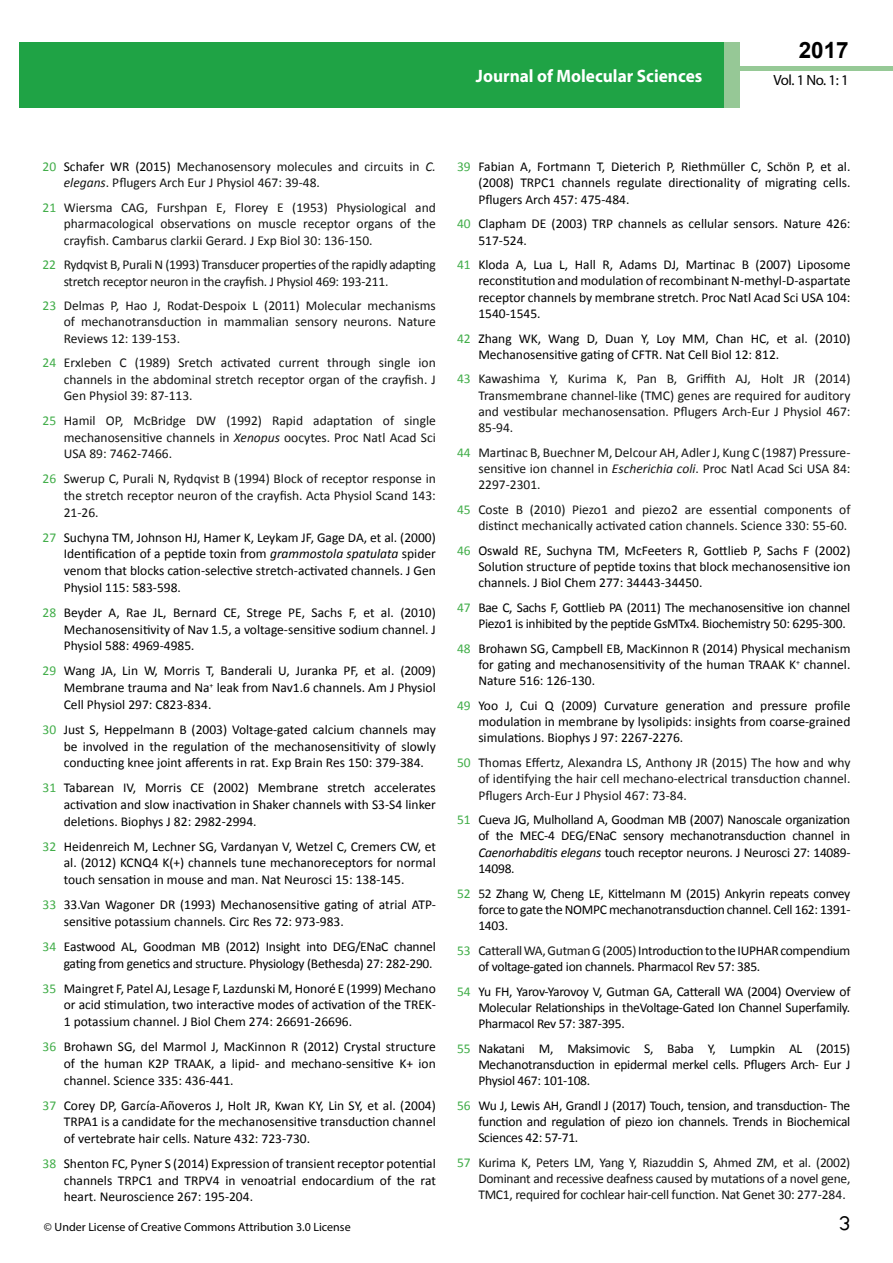
<style>
.page{position:relative;width:893px;height:1263px;background:#fff}
.page>*{position:absolute;margin:0;border:0;box-sizing:border-box;transform-origin:0 0}
.t1{font:25.5px "Tunga";color:#000}
.t2{font:700 22.5px "Arial";color:#000}
.t3{font:700 18px "Myriad Pro";color:#fff;scale:.96 1}
.t4{font:14.85px "Myriad Pro";color:#000}
.t5{font:13.5px/16.2px "Calibri";color:#000;text-align:justify}
.t6{font:13.5px/16.2px "Calibri";color:#131413;text-align:justify}
.t7{font:13.5px/16.2px "Calibri";letter-spacing:-.02em;color:#000}
.t8{font:13.5px/16.2px "Calibri";letter-spacing:-.02em;color:#131413}
.t9{font:12px "Myriad Pro";color:#000}
.s1{color:#41ad49}
.s2{color:#000}
.s3{font-style:italic}
.s4{color:#131413}
</style>
<div class="page">
<div style="left:722px;top:66px;width:171px;height:5px;background:#96c996"></div>
<div style="left:19px;top:42px;width:706px;height:66px;background:#1fa345"></div>
<div style="left:725px;top:42px;width:15px;height:66px;background:#96c896"></div>
<h3 class="t3" style="left:476px;top:64px;width:237px">Journal of Molecular Sciences</h3>
<h2 class="t2" style="left:799px;top:35px;width:52px">2017</h2>
<p class="t4" style="left:773px;top:71px;width:77px">Vol. 1 No. 1: 1</p>
<p class="t6" style="left:64px;top:159px;width:374px;text-indent:-21px"><span class="s1">20</span> <span class="s2">Schafer WR (2015)</span> Mechanosensory molecules and circuits in <span class="s3">C. elegans</span>. Pflugers Arch Eur J Physiol 467: 39-48.</p>
<p class="t6" style="left:64px;top:200px;width:374px;text-indent:-21px"><span class="s1">21</span> Wiersma CAG, Furshpan E, Florey E (1953) Physiological and pharmacological observations on muscle receptor organs of the crayfish. Cambarus clarkii Gerard. J Exp Biol 30: 136-150.</p>
<p class="t8" style="left:64px;top:257px;width:373px;text-indent:-21px"><span class="s1">22</span> Rydqvist B, Purali N (1993) Transducer properties of the rapidly adapting stretch receptor neuron in the crayfish. J Physiol 469: 193-211.</p>
<p class="t6" style="left:64px;top:298px;width:374px;text-indent:-21px"><span class="s1">23</span> Delmas P, Hao J, Rodat-Despoix L (2011) Molecular mechanisms of mechanotransduction in mammalian sensory neurons. Nature Reviews 12: 139-153.</p>
<p class="t6" style="left:64px;top:355px;width:374px;text-indent:-21px"><span class="s1">24</span> Erxleben C (1989) Sretch activated current through single ion channels in the abdominal stretch receptor organ of the crayfish. J Gen Physiol 39: 87-113.</p>
<p class="t6" style="left:64px;top:412px;width:374px;line-height:16.6px;text-indent:-21px"><span class="s1">25</span> Hamil OP, McBridge DW (1992) Rapid adaptation of single mechanosensitive channels in <span class="s3">Xenopus</span> oocytes. Proc Natl Acad Sci USA 89: 7462-7466.</p>
<p class="t6" style="left:64px;top:471px;width:374px;line-height:16.6px;text-indent:-21px"><span class="s1">26</span> Swerup C, Purali N, Rydqvist B (1994) Block of receptor response in the stretch receptor neuron of the crayfish. Acta Physiol Scand 143:<br>21-26.</p>
<p class="t5" style="left:64px;top:529px;width:374px;line-height:16.6px;text-indent:-21px"><span class="s1">27</span> Suchyna TM, Johnson HJ, Hamer K, Leykam JF, Gage DA, et al. (2000)<br>Identification of a peptide toxin from <span class="s3">grammostola spatulata</span> spider venom that blocks cation-selective stretch-activated channels. J Gen Physiol 115: 583-598.</p>
<p class="t5" style="left:64px;top:604px;width:374px;line-height:16.6px;text-indent:-21px"><span class="s1">28</span> Beyder A, Rae JL, Bernard CE, Strege PE, Sachs F, et al. (2010)<br>Mechanosensitivity of Nav 1.5, a voltage-sensitive sodium channel. J Physiol 588: 4969-4985<span class="s3">.</span></p>
<p class="t5" style="left:64px;top:662px;width:374px;line-height:16.6px;text-indent:-21px"><span class="s1">29</span> Wang JA, Lin W, Morris T, Banderali U, Juranka PF, et al. (2009)<br>Membrane trauma and Na<sup>+</sup> leak from Nav1.6 channels. Am J Physiol Cell Physiol 297: C823-834.</p>
<p class="t5" style="left:64px;top:721px;width:374px;line-height:16.6px;text-indent:-21px"><span class="s1">30</span> Just S, Heppelmann B (2003) Voltage-gated calcium channels may be involved in the regulation of the mechanosensitivity of slowly conducting knee joint afferents in rat. Exp Brain Res 150: 379-384.</p>
<p class="t5" style="left:64px;top:779px;width:374px;line-height:16.6px;text-indent:-21px"><span class="s1">31</span> Tabarean IV, Morris CE (2002) Membrane stretch accelerates activation and slow inactivation in Shaker channels with S3-S4 linker deletions. Biophys J 82: 2982-2994.</p>
<p class="t5" style="left:64px;top:838px;width:374px;line-height:16.6px;text-indent:-21px"><span class="s1">32</span> Heidenreich M, Lechner SG, Vardanyan V, Wetzel C, Cremers CW, et al. (2012) KCNQ4 K(+) channels tune mechanoreceptors for normal touch sensation in mouse and man. Nat Neurosci 15: 138-145.</p>
<p class="t5" style="left:64px;top:896px;width:374px;line-height:16.6px;text-indent:-21px"><span class="s1">33</span> 33.Van Wagoner DR (1993) Mechanosensitive gating of atrial ATP&shy;sensitive potassium channels. Circ Res 72: 973-983.</p>
<p class="t7" style="left:43px;top:938px;width:395px;line-height:16.6px;text-align:right"><span class="s1">34</span> Eastwood AL, Goodman MB (2012) Insight into DEG/ENaC channel gating from genetics and structure. Physiology (Bethesda) 27: 282-290.</p>
<p class="t5" style="left:64px;top:980px;width:374px;line-height:16.6px;text-indent:-21px"><span class="s1">35</span> Maingret F, Patel AJ, Lesage F, Lazdunski M, Honoré E (1999) Mechano or acid stimulation, two interactive modes of activation of the TREK-1 potassium channel. J Biol Chem 274: 26691-26696.</p>
<p class="t5" style="left:64px;top:1038px;width:374px;line-height:16.6px;text-indent:-21px"><span class="s1">36</span> Brohawn SG, del Marmol J, MacKinnon R (2012) Crystal structure of the human K2P TRAAK, a lipid- and mechano-sensitive K+ ion channel. Science 335: 436-441.</p>
<p class="t5" style="left:64px;top:1097px;width:374px;line-height:16.6px;text-indent:-21px"><span class="s1">37</span> Corey DP, García-Añoveros J, Holt JR, Kwan KY, Lin SY, et al. (2004)<br>TRPA1 is a candidate for the mechanosensitive transduction channel of vertebrate hair cells. Nature 432: 723-730.</p>
<p class="t5" style="left:64px;top:1155px;width:374px;line-height:16.6px;text-indent:-21px"><span class="s1">38</span> Shenton FC, Pyner S (2014) Expression of transient receptor potential channels TRPC1 and TRPV4 in venoatrial endocardium of the rat heart. Neuroscience 267: 195-204.</p>
<p class="t5" style="left:478px;top:159px;width:374px;text-indent:-21px"><span class="s1">39</span> Fabian A, Fortmann T, Dieterich P, Riethmüller C, Schön P, et al. (2008) TRPC1 channels regulate directionality of migrating cells.<br>Pflugers Arch 457: 475-484.</p>
<p class="t5" style="left:478px;top:216px;width:374px;text-indent:-21px"><span class="s1">40</span> Clapham DE (2003) TRP channels as cellular sensors. Nature 426:<br>517-524.</p>
<p class="t5" style="left:478px;top:257px;width:374px;text-indent:-21px"><span class="s1">41</span> Kloda A, Lua L, Hall R, Adams DJ, Martinac B (2007) Liposome reconstitution and modulation of recombinant N-methyl-D-aspartate receptor channels by membrane stretch. Proc Natl Acad Sci USA 104:<br>1540-1545.</p>
<p class="t5" style="left:478px;top:330px;width:374px;text-indent:-21px"><span class="s1">42</span> Zhang WK, Wang D, Duan Y, Loy MM, Chan HC, et al. (2010)<br>Mechanosensitive gating of CFTR. Nat Cell Biol 12: 812.</p>
<p class="t6" style="left:478px;top:371px;width:374px;text-indent:-21px"><span class="s1">43</span> Kawashima Y, Kurima K, Pan B, Griffith AJ, Holt JR (2014)<br>Transmembrane channel-like (TMC) genes are required for auditory and vestibular mechanosensation. Pflugers Arch-Eur J Physiol 467:<br>85-94.</p>
<p class="t6" style="left:478px;top:444px;width:374px;text-indent:-21px"><span class="s1">44</span> Martinac B, Buechner M, Delcour AH, Adler J, Kung C (1987) Pressure&shy;sensitive ion channel in <span class="s3">Escherichia coli</span>. Proc Natl Acad Sci USA 84:<br>2297-2301.</p>
<p class="t6" style="left:457px;top:501px;width:395px;text-align:right"><span class="s1">45</span> Coste B (2010) Piezo1 and piezo2 are essential components of distinct mechanically activated cation channels. Science 330: 55-60.</p>
<p class="t5" style="left:478px;top:542px;width:374px;text-indent:-21px"><span class="s1">46</span> Oswald RE, Suchyna TM, McFeeters R, Gottlieb P, Sachs F (2002)<br>Solution structure of peptide toxins that block mechanosensitive ion channels. J Biol Chem 277: 34443-34450.</p>
<p class="t7" style="left:478px;top:599px;width:373px;text-indent:-21px"><span class="s1">47</span> Bae C, Sachs F, Gottlieb PA (2011) The mechanosensitive ion channel<br>Piezo1 is inhibited by the peptide GsMTx4. Biochemistry 50: 6295-300.</p>
<p class="t5" style="left:478px;top:640px;width:374px;text-indent:-21px"><span class="s1">48</span> Brohawn SG, Campbell EB, MacKinnon R (2014) Physical mechanism for gating and mechanosensitivity of the human TRAAK K<sup>+</sup> channel.<br>Nature 516: 126-130.</p>
<p class="t5" style="left:478px;top:697px;width:374px;text-indent:-21px"><span class="s1">49</span> Yoo J, Cui Q (2009) Curvature generation and pressure profile modulation in membrane by lysolipids: insights from coarse-grained simulations. Biophys J 97: 2267-2276.</p>
<p class="t6" style="left:478px;top:754px;width:374px;text-indent:-21px"><span class="s1">50</span> Thomas Effertz, Alexandra LS, Anthony JR (2015) The how and why of identifying the hair cell mechano-electrical transduction channel.<br>Pflugers Arch-Eur J Physiol 467: 73-84.</p>
<p class="t5" style="left:478px;top:812px;width:374px;text-indent:-21px"><span class="s1">51</span> Cueva JG, Mulholland A, Goodman MB (2007) Nanoscale organization of the MEC-4 DEG/ENaC sensory mechanotransduction channel in <span class="s3">Caenorhabditis elegans</span> touch receptor neurons. J Neurosci 27: 14089- 14098.</p>
<p class="t5" style="left:478px;top:885px;width:374px;text-indent:-21px"><span class="s1">52</span> <span class="s4">52</span> Zhang W, Cheng LE, Kittelmann M (2015) Ankyrin repeats convey force to gate the NOMPC mechanotransduction channel. Cell 162: 1391- 1403.</p>
<p class="t7" style="left:478px;top:942px;width:374px;text-indent:-21px"><span class="s1">53</span> <span class="s4">Catterall WA, Gutman G (2005)</span> Introduction to the IUPHAR compendium of voltage-gated ion channels. Pharmacol Rev 57: 385.</p>
<p class="t5" style="left:478px;top:983px;width:374px;text-indent:-21px"><span class="s1">54</span> Yu FH, Yarov-Yarovoy V, Gutman GA, Catterall WA (2004) Overview of Molecular Relationships in theVoltage-Gated Ion Channel Superfamily.<br>Pharmacol Rev 57: 387-395.</p>
<p class="t5" style="left:478px;top:1040px;width:373px;text-indent:-21px"><span class="s1">55</span> Nakatani M, Maksimovic S, Baba Y, Lumpkin AL (2015)<br>Mechanotransduction in epidermal merkel cells. Pflugers Arch- Eur J Physiol 467: 101-108.</p>
<p class="t5" style="left:478px;top:1097px;width:373px;text-indent:-21px"><span class="s1">56</span> Wu J, Lewis AH, Grandl J (2017) Touch, tension, and transduction- The function and regulation of piezo ion channels. Trends in Biochemical Sciences 42: 57-71.</p>
<p class="t6" style="left:478px;top:1154px;width:373px;text-indent:-21px"><span class="s1">57</span> Kurima K, Peters LM, Yang Y, Riazuddin S, Ahmed ZM, et al. (2002)<br>Dominant and recessive deafness caused by mutations of a novel gene, TMC1, required for cochlear hair-cell function. Nat Genet 30: 277-284.</p>
<p class="t9" style="left:44px;top:1220px;width:308px">© Under License of Creative Commons Attribution 3.0 License</p>
<h1 class="t1" style="left:839px;top:1206px;width:13px">3</h1>
</div>
